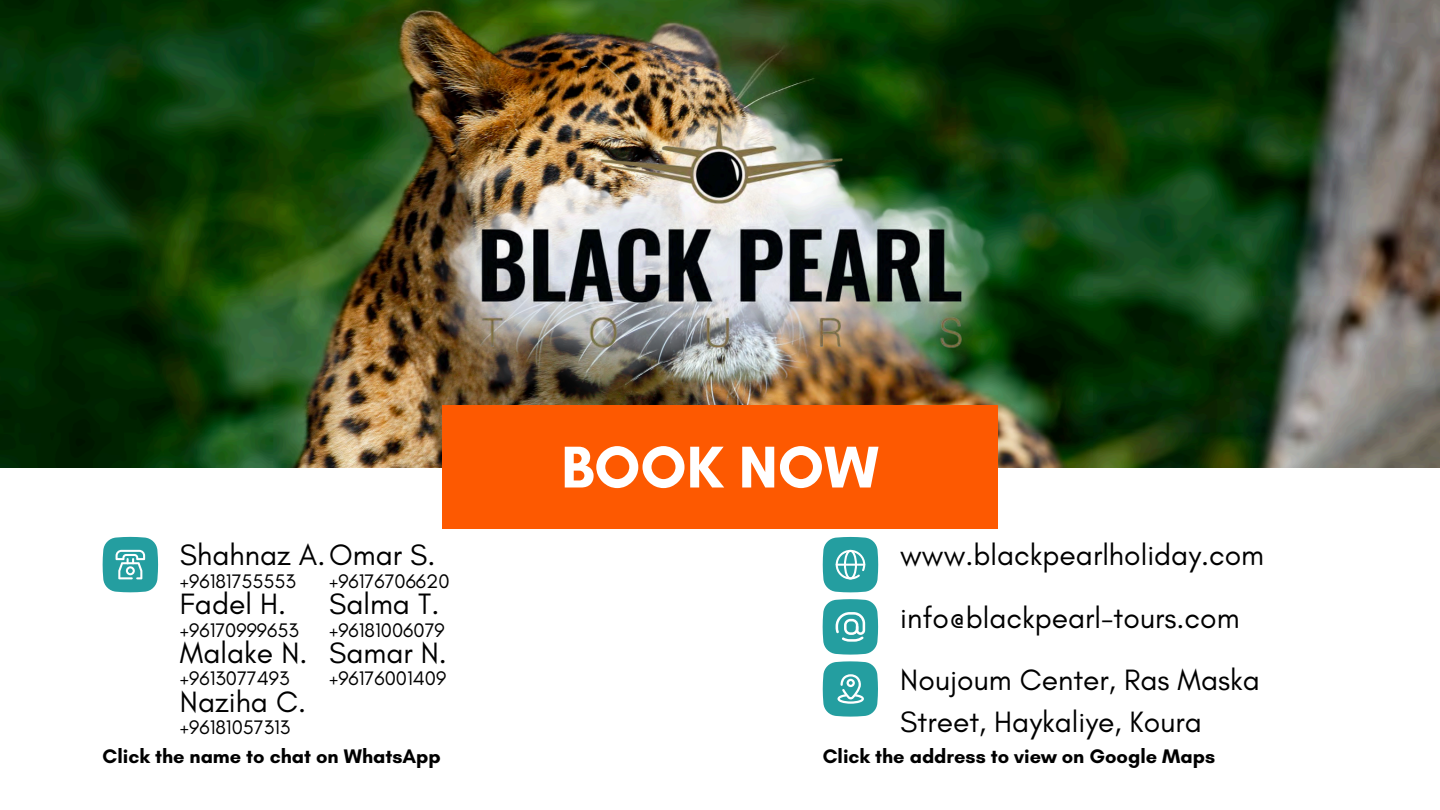
<style>
.page{position:relative;width:1440px;height:810px;background:#fff}
.page>*{position:absolute;margin:0;border:0;box-sizing:border-box;transform-origin:0 0}
.t1{font:700 60px "Glacial Indifference";color:#fff}
.t2{font:30px/42px "Glacial Indifference";color:#000}
.t3{font:20px "Glacial Indifference";color:#000}
.t4{font:700 20px "Glacial Indifference";color:#000}
</style>
<div class="page">
<img style="left:0;top:0;width:1440px;height:468px">
<div style="left:442px;top:405px;width:556px;height:124px;background:#fd5901"></div>
<img style="left:416px;top:0;width:608px;height:405px">
<svg style="left:103px;top:537px;width:55px;height:55px;background:#4db0b1"></svg>
<svg style="left:823px;top:537px;width:55px;height:55px;background:#48adaf"></svg>
<hr style="left:836px;top:564px;width:29px;height:2px;background:#fff">
<svg style="left:823px;top:599px;width:55px;height:56px;background:#4eb0b2"></svg>
<svg style="left:823px;top:661px;width:55px;height:56px;background:#4cafb1"></svg>
<p class="t2" style="left:180px;top:534px;width:257px">Shahnaz A.Omar S.</p>
<p class="t3" style="left:329px;top:569px;width:122px">+96176706620</p>
<p class="t2" style="left:329px;top:583px;width:112px">Salma T.</p>
<p class="t3" style="left:329px;top:618px;width:117px">+96181006079</p>
<p class="t2" style="left:329px;top:631px;width:119px">Samar N.</p>
<p class="t3" style="left:329px;top:666px;width:119px">+96176001409</p>
<p class="t3" style="left:180px;top:569px;width:117px">+96181755553</p>
<p class="t2" style="left:180px;top:583px;width:108px">Fadel H.</p>
<p class="t3" style="left:180px;top:618px;width:120px">+96170999653</p>
<p class="t2" style="left:180px;top:631px;width:129px">Malake N.</p>
<p class="t3" style="left:180px;top:666px;width:111px">+9613077493</p>
<p class="t2" style="left:180px;top:680px;width:128px">Naziha C.</p>
<p class="t3" style="left:180px;top:715px;width:112px">+96181057313</p>
<p class="t1" style="left:561px;top:431px;width:319px">BOOK NOW</p>
<p class="t2" style="left:900px;top:534px;width:365px">www.blackpearlholiday.com</p>
<p class="t2" style="left:900px;top:596px;width:341px">info@blackpearl-tours.com</p>
<p class="t2" style="left:900px;top:658px;width:361px">Noujoum Center, Ras Maska<br>Street, Haykaliye, Koura</p>
<p class="t4" style="left:103px;top:744px;width:340px">Click the name to chat on WhatsApp</p>
<h1 class="t4" style="left:823px;top:744px;width:394px">Click the address to view on Google Maps</h1>
</div>
